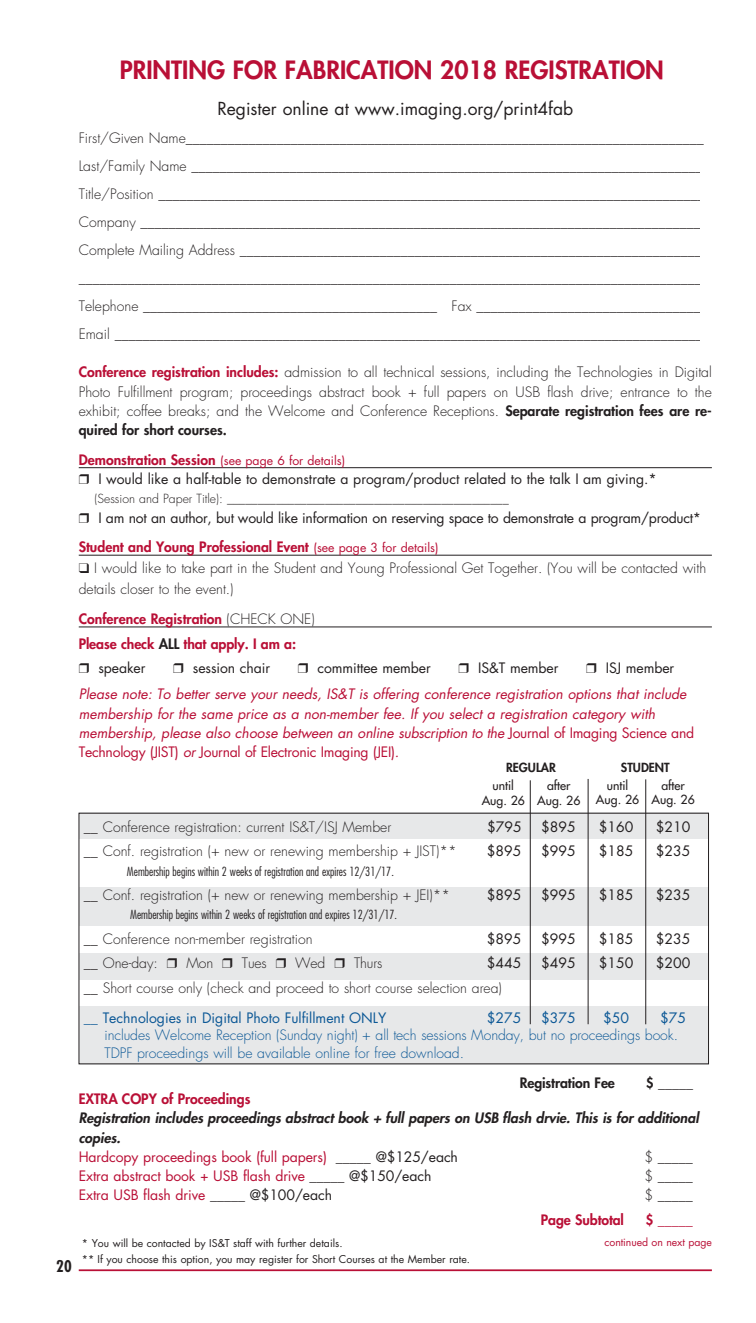
<style>
.page{position:relative;width:756px;height:1323px;background:#fff}
.page>*{position:absolute;margin:0;border:0;box-sizing:border-box;transform-origin:0 0}
.t1{font:800 24.5px "Futura Std";color:#b90f36}
.t2{font:17.5px "Futura Std";color:#231f20}
.t3{font:700 condensed 15.75px "Futura Std";color:#231f20}
.t4{font:300 14px/28px "Futura Std";color:#231f20}
.t5{font:14px/19.2px "Futura Std";letter-spacing:-.005em;color:#231f20}
.t6{font:italic 14px/19.2px "Futura Std";color:#b90f36}
.t7{font:italic 800 14px/19.2px "Futura Std";color:#231f20}
.t8{font:300 14px/17.5px "Futura Std";letter-spacing:-.005em;color:#0c5896}
.t9{font:800 14px "Futura Std";color:#b90f36}
.t10{font:14px "Futura Std";letter-spacing:-.005em;color:#b90f36}
.t11{font:800 14px "Futura Std";letter-spacing:-.005em;color:#231f20}
.t12{font:14px "Futura Std";color:#0c5896}
.t13{font:300 condensed 12.25px "Futura Std";color:#231f20}
.t14{font:300 12.25px "Futura Std";color:#231f20}
.t15{font:500 12.25px/14.7px "Futura Std";color:#231f20;text-align:center}
.t16{font:800 12.25px "Futura Std";color:#231f20}
.t17{font:10.5px/15.8px "Futura Std";color:#231f20}
.t18{font:10.5px "Futura Std";letter-spacing:-.005em;color:#b90f36}
.s1{font-weight:800;color:#b90f36}
.s2{font-weight:800}
.s3{font-size:12.25px;color:#b90f36}
.s4{font-weight:300;color:#231f20}
.s5{color:#231f20}
.s6{font-style:normal}
.s7{color:#0c5896}
.s8{font-weight:400;color:#0c5896}
.s9{font-weight:400;font-style:normal;color:#b90f36}
.s10{font-weight:400;font-style:normal}
</style>
<div class="page">
<div style="left:79px;top:812px;width:630px;height:27px;background:#e7e8e9"></div>
<div style="left:79px;top:953px;width:630px;height:27px;background:#e7e8e9"></div>
<div style="left:79px;top:887px;width:630px;height:39px;background:#e7e8e9"></div>
<div style="left:79px;top:1006px;width:630px;height:59px;background:#e7e8e9"></div>
<hr style="left:79px;top:1269px;width:633px;height:2px;background:#b90f36">
<hr style="left:79px;top:467px;width:633px;height:1px;background:#231f20">
<hr style="left:79px;top:555px;width:633px;height:1px;background:#231f20">
<hr style="left:79px;top:626px;width:633px;height:1px;background:#231f20">
<div style="left:79px;top:813px;width:630px;height:251px;border:1px solid #231f20"></div>
<hr style="left:530px;top:780px;width:1px;height:244px;background:#231f20">
<hr style="left:588px;top:779px;width:1px;height:245px;background:#231f20">
<hr style="left:645px;top:779px;width:1px;height:245px;background:#231f20">
<h1 class="t1" style="left:120px;top:58px;width:546px">PRINTING FOR FABRICATION 2018 REGISTRATION</h1>
<p class="t2" style="left:217px;top:101px;width:357px">Register online at www.imaging.org/print4fab</p>
<p class="t4" style="left:79px;top:125px;width:632px">First/Given Name__________________________________________________________________________ Last/Family Name _________________________________________________________________________ Title/Position ______________________________________________________________________________ Company _________________________________________________________________________________ Complete Mailing Address ___________________________________________________________________ __________________________________________________________________________________________ Telephone __________________________________________ Fax _________________________________ Email ____________________________________________________________________________________</p>
<p class="t4" style="left:79px;top:364px;width:635px;line-height:19.2px;text-align:justify"><span class="s1">Conference registration includes:</span> admission to all technical sessions, including the Technologies in Digital Photo Fulfillment program; proceedings abstract book + full papers on USB flash drive; entrance to the exhibit; coffee breaks; and the Welcome and Conference Receptions. <span class="s2">Separate registration fees are re&shy;quired for short courses.</span></p>
<p class="t5" style="left:98px;top:451px;width:560px;text-indent:-20px"><span class="s1">Demonstration Session</span> <span class="s3">(see page 6 for details)<br></span>I would like a half-table to demonstrate a program/product related to the talk I am giving.*</p>
<p class="t14" style="left:94px;top:493px;width:416px">(Session and Paper Title): ______________________________________________</p>
<p class="t5" style="left:79px;top:504px;width:624px;line-height:29.8px;text-indent:20px">I am not an author, but would like information on reserving space to demonstrate a program/product*<br><span class="s1">Student and Young Professional Event</span> <span class="s3">(see page 3 for details)</span></p>
<p class="t4" style="left:79px;top:559px;width:629px;line-height:21px">❑ I would like to take part in the Student and Young Professional Get Together. (You will be contacted with details closer to the event.)</p>
<p class="t9" style="left:79px;top:612px;width:238px">Conference Registration <span class="s4">(CHECK ONE)</span></p>
<p class="t9" style="left:79px;top:637px;width:219px">Please check <span class="s5">ALL</span> that apply. I am a:</p>
<p class="t5" style="left:98px;top:659px;width:49px">speaker</p>
<p class="t5" style="left:193px;top:659px;width:79px">session chair</p>
<p class="t5" style="left:318px;top:659px;width:115px">committee member</p>
<p class="t5" style="left:478px;top:659px;width:82px">IS&amp;T member</p>
<p class="t5" style="left:606px;top:659px;width:70px">ISJ member</p>
<p class="t6" style="left:79px;top:686px;width:617px">Please note: To better serve your needs, IS&amp;T is offering conference registration options that include membership for the same price as a non-member fee. If you select a registration category with membership, please also choose between an online subscription to the <span class="s6">Journal of Imaging Science and Technology (JIST)</span> or <span class="s6">Journal of Electronic Imaging (JEI)</span>.</p>
<p class="t16" style="left:621px;top:761px;width:50px">STUDENT</p>
<p class="t16" style="left:506px;top:762px;width:51px">REGULAR</p>
<p class="t15" style="left:482px;top:779px;width:45px">until<br>Aug. 26</p>
<p class="t15" style="left:537px;top:779px;width:45px">after<br>Aug. 26</p>
<p class="t15" style="left:596px;top:779px;width:45px">until<br>Aug. 26</p>
<p class="t15" style="left:652px;top:779px;width:45px">after<br>Aug. 26</p>
<p class="t4" style="left:84px;top:814px;width:309px">__ Conference registration: current IS&amp;T/ISJ Member</p>
<p class="t5" style="left:487px;top:818px;width:36px">$795</p>
<p class="t5" style="left:541px;top:818px;width:36px">$895</p>
<p class="t5" style="left:599px;top:818px;width:36px">$160</p>
<p class="t5" style="left:656px;top:818px;width:36px">$210</p>
<p class="t4" style="left:84px;top:839px;width:374px">__ Conf. registration (+ new or renewing membership + JIST)**</p>
<p class="t5" style="left:487px;top:843px;width:36px">$895</p>
<p class="t5" style="left:541px;top:843px;width:36px">$995</p>
<p class="t5" style="left:599px;top:843px;width:36px">$185</p>
<p class="t5" style="left:656px;top:843px;width:36px">$235</p>
<p class="t13" style="left:127px;top:866px;width:268px">Membership begins within 2 weeks of registration and expires 12/31/17.</p>
<p class="t4" style="left:84px;top:882px;width:368px">__ Conf. registration (+ new or renewing membership + JEI)**</p>
<p class="t5" style="left:487px;top:887px;width:36px">$895</p>
<p class="t5" style="left:541px;top:887px;width:36px">$995</p>
<p class="t5" style="left:599px;top:887px;width:36px">$185</p>
<p class="t5" style="left:656px;top:887px;width:36px">$235</p>
<p class="t13" style="left:130px;top:910px;width:268px">Membership begins within 2 weeks of registration and expires 12/31/17.</p>
<p class="t4" style="left:84px;top:926px;width:230px">__ Conference non-member registration</p>
<p class="t5" style="left:487px;top:930px;width:36px">$895</p>
<p class="t5" style="left:541px;top:930px;width:36px">$995</p>
<p class="t5" style="left:599px;top:930px;width:36px">$185</p>
<p class="t5" style="left:656px;top:930px;width:36px">$235</p>
<p class="t4" style="left:84px;top:951px;width:75px">__ One-day:</p>
<p class="t4" style="left:187px;top:951px;width:28px">Mon</p>
<p class="t4" style="left:242px;top:951px;width:26px">Tues</p>
<p class="t4" style="left:295px;top:951px;width:32px">Wed</p>
<p class="t4" style="left:354px;top:951px;width:30px">Thurs</p>
<p class="t5" style="left:487px;top:955px;width:36px">$445</p>
<p class="t5" style="left:541px;top:955px;width:36px">$495</p>
<p class="t5" style="left:599px;top:955px;width:36px">$150</p>
<p class="t5" style="left:656px;top:955px;width:36px">$200</p>
<p class="t4" style="left:84px;top:974px;width:420px;line-height:29.8px">__ Short course only (check and proceed to short course selection area) <span class="s7">__</span> <span class="s8">Technologies in Digital Photo Fulfillment ONLY</span></p>
<p class="t12" style="left:487px;top:1011px;width:36px">$275</p>
<p class="t12" style="left:541px;top:1011px;width:36px">$375</p>
<p class="t12" style="left:603px;top:1011px;width:27px">$50</p>
<p class="t12" style="left:660px;top:1011px;width:27px">$75</p>
<p class="t8" style="left:104px;top:1028px;width:575px">includes Welcome Reception (Sunday night) + all tech sessions Monday, but no proceedings book.<br>TDPF proceedings will be available online for free download.</p>
<p class="t11" style="left:520px;top:1077px;width:97px">Registration Fee</p>
<p class="t11" style="left:646px;top:1077px;width:49px">$ _____</p>
<p class="t9" style="left:79px;top:1092px;width:173px">EXTRA COPY of Proceedings</p>
<p class="t7" style="left:79px;top:1110px;width:621px">Registration includes proceedings abstract book + full papers on USB flash drvie. This is for additional copies.<br><span class="s9">Hardcopy proceedings book (full papers)</span> <span class="s10">_____ @$125/each</span></p>
<p class="t4" style="left:645px;top:1144px;width:50px">$ _____</p>
<p class="t3" style="left:56px;top:1259px;width:17px">20</p>
<p class="t10" style="left:79px;top:1170px;width:354px">Extra abstract book + USB flash drive <span class="s5">_____ @$150/each</span></p>
<p class="t4" style="left:645px;top:1163px;width:50px">$ _____</p>
<p class="t10" style="left:79px;top:1189px;width:255px">Extra USB flash drive <span class="s5">_____ @$100/each</span></p>
<p class="t4" style="left:645px;top:1183px;width:50px">$ _____</p>
<p class="t9" style="left:541px;top:1213px;width:85px">Page Subtotal</p>
<p class="t9" style="left:645px;top:1213px;width:49px">$ _____</p>
<p class="t18" style="left:605px;top:1237px;width:109px">continued on next page</p>
<p class="t17" style="left:82px;top:1236px;width:390px">* You will be contacted by IS&amp;T staff with further details.<br>** If you choose this option, you may register for Short Courses at the Member rate.</p>
</div>
